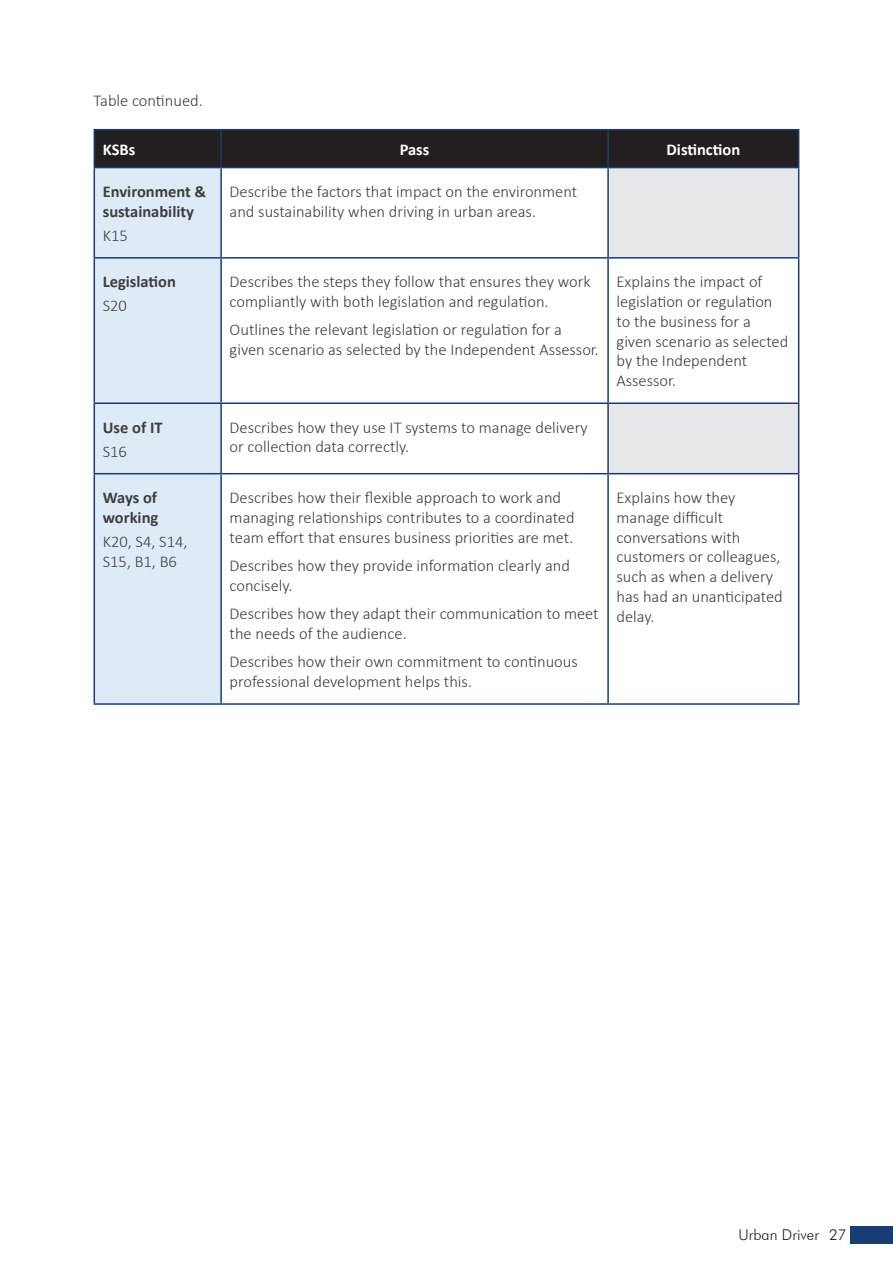
<style>
.page{position:relative;width:893px;height:1263px;background:#fff}
.page>*{position:absolute;margin:0;border:0;box-sizing:border-box;transform-origin:0 0}
.body_text{font:300 16.5px/19.8px "Calibri";color:#3e3e3f}
.body_text-2{font:700 16.5px/19.8px "Calibri";color:#3e3e3f}
.body_text-3{font:700 16.5px "Calibri";color:#fff}
.t1{font:300 15px "Futura BT";color:#231f20}
</style>
<div class="page">
<div style="left:850px;top:1227px;width:43px;height:17px;background:#193d72"></div>
<div style="left:95px;top:130px;width:703px;height:37px;background:#231f20"></div>
<div style="left:95px;top:168px;width:125px;height:535px;background:#deebf7"></div>
<svg style="left:222px;top:168px;width:576px;height:535px"></svg>
<svg style="left:609px;top:168px;width:189px;height:305px;fill:#e6e7e9"></svg>
<hr style="left:94px;top:130px;width:1px;height:37px;background:#193d72">
<hr style="left:94px;top:129px;width:127px;height:1px;background:#193d72">
<hr style="left:220px;top:130px;width:2px;height:37px;background:#193d72">
<hr style="left:221px;top:129px;width:387px;height:1px;background:#193d72">
<hr style="left:607px;top:130px;width:2px;height:37px;background:#193d72">
<hr style="left:608px;top:129px;width:191px;height:1px;background:#193d72">
<hr style="left:798px;top:130px;width:1px;height:37px;background:#193d72">
<hr style="left:94px;top:168px;width:1px;height:89px;background:#193d72">
<hr style="left:94px;top:259px;width:1px;height:143px;background:#193d72">
<hr style="left:94px;top:404px;width:1px;height:69px;background:#193d72">
<hr style="left:94px;top:474px;width:1px;height:229px;background:#193d72">
<hr style="left:94px;top:167px;width:127px;height:1px;background:#193d72">
<hr style="left:94px;top:257px;width:127px;height:2px;background:#193d72">
<hr style="left:94px;top:402px;width:127px;height:2px;background:#193d72">
<hr style="left:94px;top:473px;width:127px;height:1px;background:#193d72">
<hr style="left:94px;top:703px;width:127px;height:2px;background:#193d72">
<hr style="left:220px;top:168px;width:2px;height:89px;background:#193d72">
<hr style="left:220px;top:259px;width:2px;height:143px;background:#193d72">
<hr style="left:220px;top:404px;width:2px;height:69px;background:#193d72">
<hr style="left:220px;top:474px;width:2px;height:229px;background:#193d72">
<hr style="left:221px;top:167px;width:387px;height:1px;background:#193d72">
<hr style="left:221px;top:257px;width:387px;height:2px;background:#193d72">
<hr style="left:221px;top:402px;width:387px;height:2px;background:#193d72">
<hr style="left:221px;top:473px;width:387px;height:1px;background:#193d72">
<hr style="left:221px;top:703px;width:387px;height:2px;background:#193d72">
<hr style="left:607px;top:168px;width:2px;height:89px;background:#193d72">
<hr style="left:607px;top:259px;width:2px;height:143px;background:#193d72">
<hr style="left:607px;top:404px;width:2px;height:69px;background:#193d72">
<hr style="left:607px;top:474px;width:2px;height:229px;background:#193d72">
<hr style="left:798px;top:168px;width:1px;height:89px;background:#193d72">
<hr style="left:798px;top:259px;width:1px;height:143px;background:#193d72">
<hr style="left:798px;top:404px;width:1px;height:69px;background:#193d72">
<hr style="left:798px;top:474px;width:1px;height:229px;background:#193d72">
<hr style="left:608px;top:167px;width:191px;height:1px;background:#193d72">
<hr style="left:608px;top:257px;width:191px;height:2px;background:#193d72">
<hr style="left:608px;top:402px;width:191px;height:2px;background:#193d72">
<hr style="left:608px;top:473px;width:191px;height:1px;background:#193d72">
<hr style="left:608px;top:703px;width:191px;height:2px;background:#193d72">
<p class="body_text" style="left:94px;top:90px;width:111px">Table continued.</p>
<p class="body_text-3" style="left:103px;top:138px;width:34px">KSBs</p>
<p class="body_text-3" style="left:400px;top:138px;width:31px">Pass</p>
<p class="body_text-3" style="left:666px;top:138px;width:75px">Distinction</p>
<p class="body_text-2" style="left:103px;top:181px;width:105px">Environment &amp; sustainability</p>
<p class="body_text" style="left:103px;top:225px;width:27px">K15</p>
<p class="body_text" style="left:230px;top:181px;width:349px">Describe the factors that impact on the environment and sustainability when driving in urban areas.</p>
<p class="body_text-2" style="left:103px;top:272px;width:75px">Legislation</p>
<p class="body_text" style="left:103px;top:296px;width:26px">S20</p>
<p class="body_text" style="left:230px;top:272px;width:363px">Describes the steps they follow that ensures they work compliantly with both legislation and regulation.</p>
<p class="body_text" style="left:230px;top:320px;width:371px">Outlines the relevant legislation or regulation for a given scenario as selected by the Independent Assessor.</p>
<p class="body_text" style="left:617px;top:272px;width:173px">Explains the impact of legislation or regulation to the business for a given scenario as selected by the Independent<br>Assessor.</p>
<p class="body_text-2" style="left:103px;top:417px;width:61px">Use of IT</p>
<p class="body_text" style="left:103px;top:441px;width:26px">S16</p>
<p class="body_text" style="left:230px;top:417px;width:360px">Describes how they use IT systems to manage delivery or collection data correctly.</p>
<p class="body_text-2" style="left:103px;top:487px;width:57px">Ways of working</p>
<p class="body_text" style="left:103px;top:531px;width:86px">K20, S4, S14,<br>S15, B1, B6</p>
<p class="body_text" style="left:230px;top:487px;width:347px">Describes how their flexible approach to work and managing relationships contributes to a coordinated team effort that ensures business priorities are met.</p>
<p class="body_text" style="left:230px;top:555px;width:342px">Describes how they provide information clearly and concisely.</p>
<p class="body_text" style="left:230px;top:603px;width:371px">Describes how they adapt their communication to meet the needs of the audience.</p>
<p class="body_text" style="left:230px;top:652px;width:350px">Describes how their own commitment to continuous professional development helps this.</p>
<p class="body_text" style="left:617px;top:487px;width:168px">Explains how they manage difficult conversations with customers or colleagues, such as when a delivery has had an unanticipated delay.</p>
<p class="t1" style="left:738px;top:1225px;width:110px">Urban Driver 27</p>
</div>
